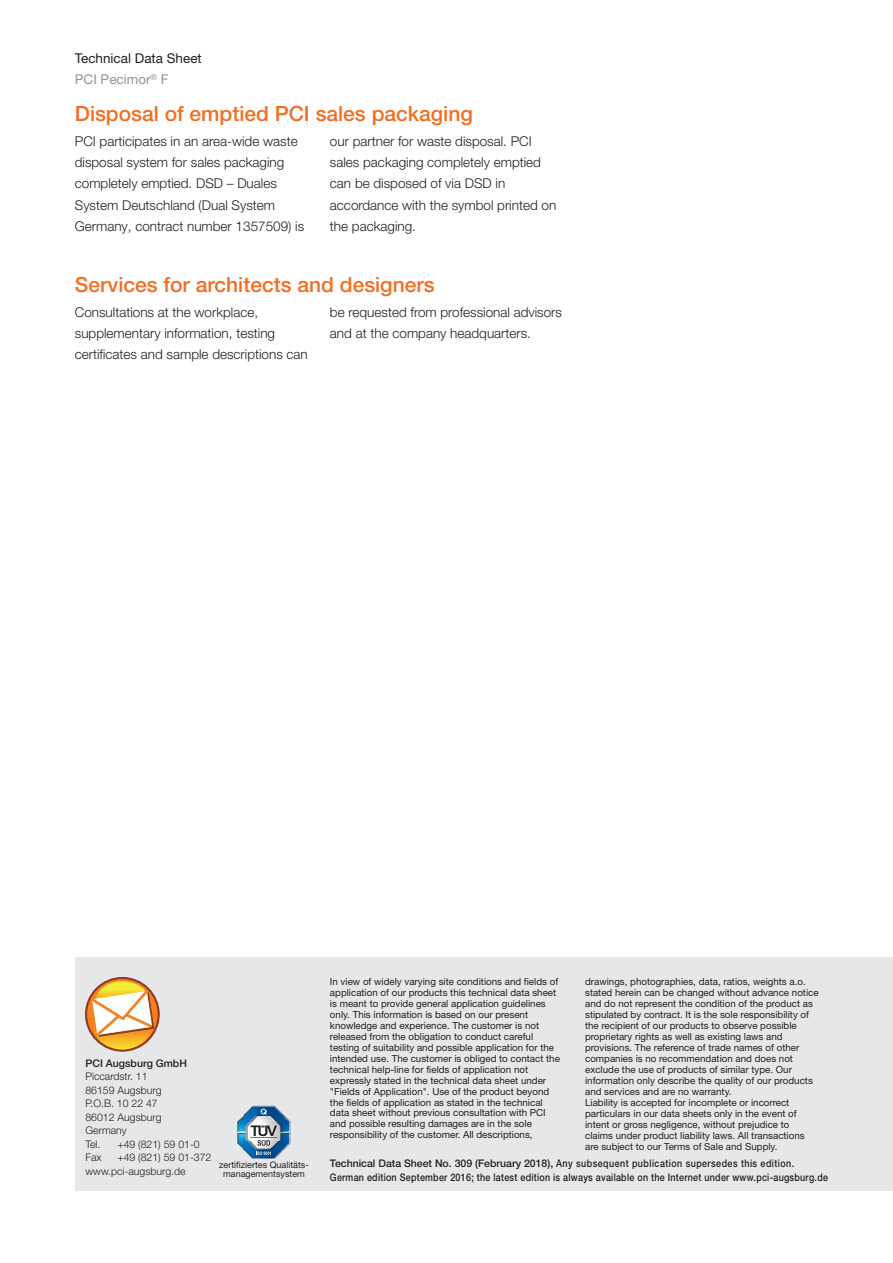
<style>
.page{position:relative;width:893px;height:1263px;background:#fff}
.page>*{position:absolute;margin:0;border:0;box-sizing:border-box;transform-origin:0 0}
.t1{font:500 21px "Helvetica Neue LT Pro";color:#f36e21}
.t2{font:300 13.5px/21.3px "Helvetica Neue LT Pro";color:#231f20}
.t3{font:13.5px/21.3px "Helvetica Neue LT Pro";color:#231f20}
.t4{font:500 10.5px/13.5px "Helvetica Neue LT Pro";letter-spacing:.03em;color:#231f20}
.t5{font:300 10.5px/13.5px "Helvetica Neue LT Pro";color:#231f20}
.t6{font:500 10.5px "Helvetica Neue LT Pro";color:#231f20}
.t7{font:9.75px/10.9px "Helvetica Neue LT Pro";color:#231f20}
.t8{font:9px/9px "Helvetica Neue LT Pro";color:#231f20;text-align:center}
.s1{color:#939598}
</style>
<div class="page">
<div style="left:75px;top:957px;width:818px;height:234px;background:#e6e7e9"></div>
<svg style="left:85px;top:977px;width:74px;height:74px"></svg>
<img style="left:243px;top:1106px;width:41px;height:53px">
<img style="left:237px;top:1116px;width:6px;height:33px">
<img style="left:284px;top:1115px;width:6px;height:34px">
<svg style="left:260px;top:1108px;width:7px;height:6px"></svg>
<svg style="left:250px;top:1125px;width:27px;height:30px"></svg>
<h2 class="t3" style="left:75px;top:49px;width:129px">Technical Data Sheet<br><span class="s1">PCI Pecimor</span><sup>®</sup> <span class="s1">F</span></h2>
<h1 class="t1" style="left:75px;top:106px;width:400px">Disposal of emptied PCI sales packaging</h1>
<h2 class="t2" style="left:75px;top:132px;width:231px">PCI participates in an area-wide waste disposal system for sales packaging completely emptied. DSD – Duales System Deutschland (Dual System Germany, contract number 1357509) is</h2>
<h2 class="t2" style="left:330px;top:132px;width:228px">our partner for waste disposal. PCI sales packaging completely emptied can be disposed of via DSD in accordance with the symbol printed on the packaging.</h2>
<h1 class="t1" style="left:75px;top:277px;width:361px">Services for architects and designers</h1>
<h2 class="t2" style="left:75px;top:302px;width:235px">Consultations at the workplace, supplementary information, testing certificates and sample descriptions can</h2>
<h2 class="t2" style="left:330px;top:302px;width:234px">be requested from professional advisors and at the company headquarters.</h2>
<p class="t6" style="left:85px;top:1059px;width:103px">PCI Augsburg GmbH</p>
<p class="t5" style="left:85px;top:1070px;width:78px">Piccardstr. 11<br>86159 Augsburg<br>P.O.B. 10 22 47<br>86012 Augsburg<br>Germany<br>Tel.</p>
<p class="t5" style="left:117px;top:1138px;width:84px">+49 (821) 59 01-0</p>
<p class="t5" style="left:85px;top:1151px;width:127px;text-indent:32px">+49 (821) 59 01-372 www.pci-augsburg.de</p>
<p class="t5" style="left:85px;top:1151px;width:18px">Fax</p>
<p class="t8" style="left:219px;top:1161px;width:91px">zertifiziertes Qualitäts&shy;managementsystem</p>
<p class="t7" style="left:330px;top:977px;width:231px">In view of widely varying site conditions and fields of application of our products this technical data sheet is meant to provide general application guidelines only. This information is based on our present knowledge and experience. The customer is not released from the obligation to conduct careful testing of suitability and possible application for the intended use. The customer is obliged to contact the technical help-line for fields of application not expressly stated in the technical data sheet under "Fields of Application". Use of the product beyond the fields of application as stated in the technical data sheet without previous consultation with PCI and possible resulting damages are in the sole responsibility of the customer. All descriptions,</p>
<p class="t7" style="left:585px;top:977px;width:235px">drawings, photographies, data, ratios, weights a.o. stated herein can be changed without advance notice and do not represent the condition of the product as stipulated by contract. It is the sole responsibility of the recipient of our products to observe possible proprietary rights as well as existing laws and provisions. The reference of trade names of other companies is no recommendation and does not exclude the use of products of similar type. Our information only describe the quality of our products and services and are no warranty.<br>Liability is accepted for incomplete or incorrect particulars in our data sheets only in the event of intent or gross negligence, without prejudice to claims under product liability laws. All transactions are subject to our Terms of Sale and Supply.</p>
<p class="t4" style="left:330px;top:1157px;width:500px">Technical Data Sheet No. 309 (February 2018), Any subsequent publication supersedes this edition.<br>German edition September 2016; the latest edition is always available on the Internet under www.pci-augsburg.de</p>
</div>
